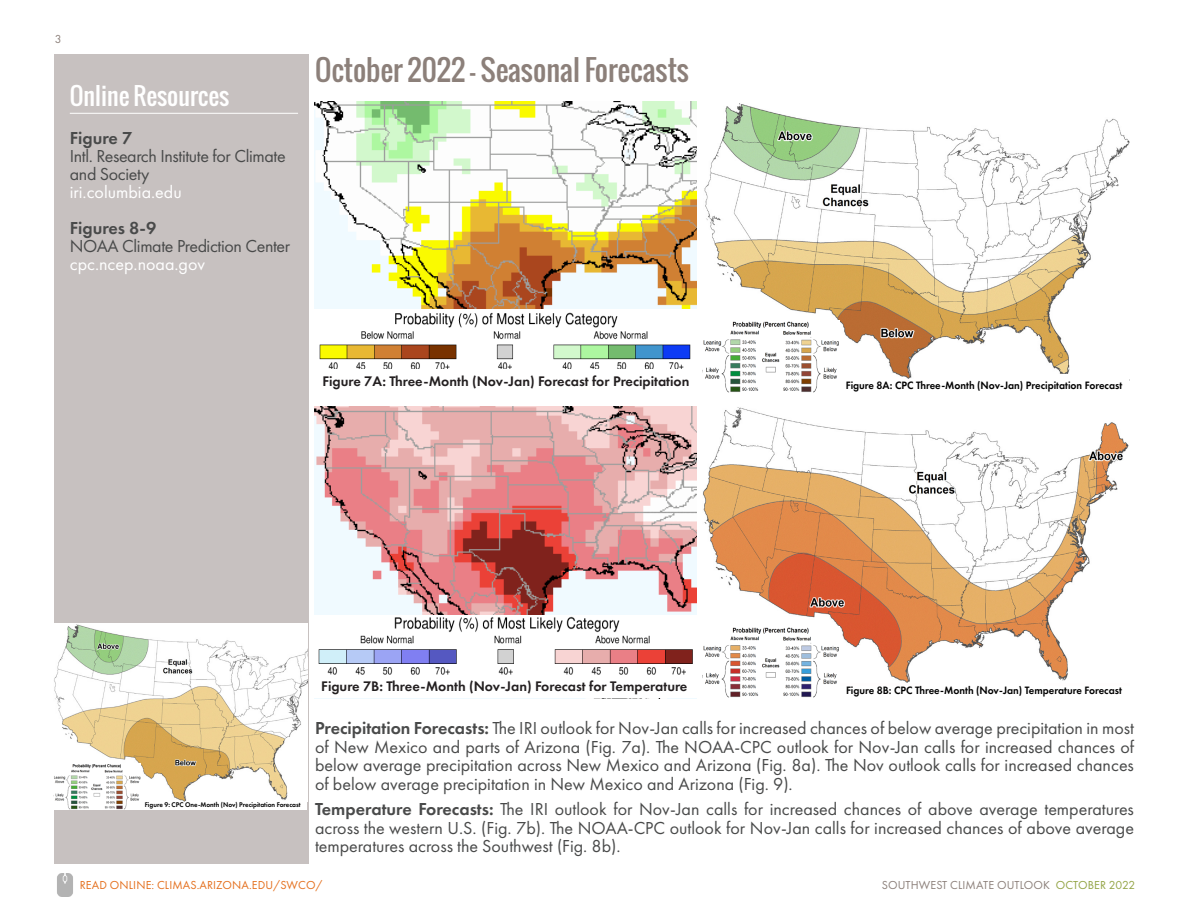
<style>
.page{position:relative;width:1188px;height:918px;background:#fff}
.page>*{position:absolute;margin:0;border:0;box-sizing:border-box;transform-origin:0 0}
.headline{font:28.5px "Oswald";color:#8c807a}
.headline_white___ru{font:24px "Oswald";color:#fff}
.body{font:18px/18.6px "Futura PT";color:#494a4a;text-align:justify}
.subhead{font:18px/18px "Futura PT";letter-spacing:-.02em;color:#494a4a}
.subhead-2{font:18px "Futura PT";color:#fff}
.subhead-3{font:600 18px "Futura PT";color:#494a4a}
.t1{font:600 14.4px "Futura PT";color:#231f20}
.t2{font:12px "Futura PT";letter-spacing:.01em;color:#8c807a}
.t3{font:12px "Futura PT";letter-spacing:.01em;color:#e4701e}
.t4{font:600 11.1px "Futura PT";color:#000;scale:.96 1}
.t5{font:600 7.05px "Futura PT";color:#000;scale:.96 1}
.s1{font-weight:600}
.s2{color:#93a445}
</style>
<div class="page">
<img style="left:57px;top:874px;width:16px;height:22px">
<div style="left:54px;top:54px;width:255px;height:810px;background:#c7c1c0"></div>
<hr style="left:70px;top:113px;width:228px;height:1px;background:#fff">
<img style="left:314px;top:101px;width:383px;height:208px">
<img style="left:319px;top:312px;width:372px;height:57px">
<img style="left:314px;top:407px;width:383px;height:208px">
<img style="left:318px;top:616px;width:375px;height:59px">
<img style="left:704px;top:103px;width:425px;height:276px">
<div style="left:920px;top:357px;width:109px;height:36px;background:#fff"></div>
<img style="left:703px;top:321px;width:136px;height:72px">
<div style="left:828px;top:101px;width:175px;height:19px;background:#fff"></div>
<img style="left:703px;top:407px;width:426px;height:276px">
<div style="left:920px;top:663px;width:124px;height:35px;background:#fff"></div>
<img style="left:703px;top:626px;width:136px;height:72px">
<div style="left:828px;top:407px;width:175px;height:19px;background:#fff"></div>
<hr style="left:54px;top:810px;width:253px;height:1px;background:#000">
<img style="left:54px;top:624px;width:253px;height:177px">
<div style="left:54px;top:763px;width:84px;height:47px;background:#fff"></div>
<div style="left:203px;top:787px;width:59px;height:23px;background:#fff"></div>
<div style="left:54px;top:802px;width:253px;height:8px;background:#fff"></div>
<img style="left:54px;top:764px;width:87px;height:46px">
<div style="left:134px;top:624px;width:111px;height:12px;background:#fff"></div>
<p class="t2" style="left:55px;top:32px;width:8px">3</p>
<p class="headline_white___ru" style="left:70px;top:78px;width:161px">Online Resources</p>
<p class="subhead-3" style="left:70px;top:127px;width:64px">Figure 7</p>
<p class="subhead" style="left:70px;top:147px;width:217px">Intl. Research Institute for Climate and Society</p>
<p class="subhead-2" style="left:70px;top:182px;width:113px">iri.columbia.edu</p>
<p class="subhead-3" style="left:70px;top:217px;width:88px">Figures 8-9</p>
<p class="subhead" style="left:70px;top:237px;width:222px">NOAA Climate Prediction Center</p>
<p class="subhead-2" style="left:70px;top:254px;width:137px">cpc.ncep.noaa.gov</p>
<p class="headline" style="left:315px;top:48px;width:376px">October 2022 - Seasonal Forecasts</p>
<p class="t1" style="left:323px;top:372px;width:368px">Figure 7A: Three-Month (Nov-Jan) Forecast for Precipitation</p>
<p class="t4" style="left:846px;top:378px;width:290px">Figure 8A: CPC Three-Month (Nov-Jan) Precipitation Forecast</p>
<p class="t5" style="left:145px;top:800px;width:164px">Figure 9: CPC One-Month (Nov) Precipitation Forecast</p>
<p class="t1" style="left:321px;top:677px;width:368px">Figure 7B: Three-Month (Nov-Jan) Forecast for Temperature</p>
<p class="t4" style="left:846px;top:683px;width:289px">Figure 8B: CPC Three-Month (Nov-Jan) Temperature Forecast</p>
<p class="body" style="left:315px;top:719px;width:821px"><span class="s1">Precipitation Forecasts:</span> The IRI outlook for Nov-Jan calls for increased chances of below average precipitation in most of New Mexico and parts of Arizona (Fig. 7a). The NOAA-CPC outlook for Nov-Jan calls for increased chances of below average precipitation across New Mexico and Arizona (Fig. 8a). The Nov outlook calls for increased chances of below average precipitation in New Mexico and Arizona (Fig. 9).</p>
<p class="body" style="left:315px;top:800px;width:821px"><span class="s1">Temperature Forecasts:</span> The IRI outlook for Nov-Jan calls for increased chances of above average temperatures across the western U.S. (Fig. 7b). The NOAA-CPC outlook for Nov-Jan calls for increased chances of above average temperatures across the Southwest (Fig. 8b).</p>
<p class="t3" style="left:80px;top:877px;width:244px">READ ONLINE: CLIMAS.ARIZONA.EDU/SWCO/</p>
<p class="t2" style="left:882px;top:878px;width:255px">SOUTHWEST CLIMATE OUTLOOK <span class="s2">OCTOBER 2022</span></p>
</div>
